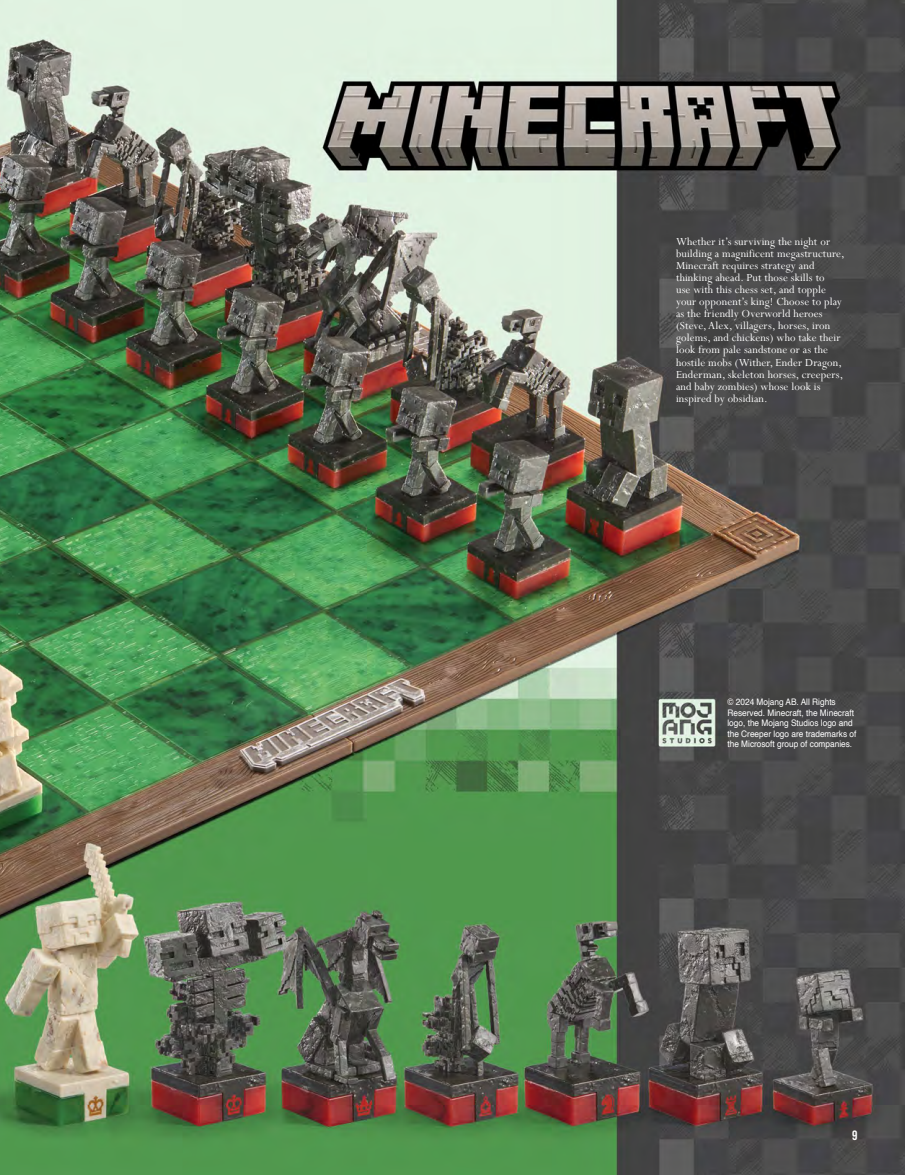
<style>
.page{position:relative;width:905px;height:1175px;background:#fff}
.page>*{position:absolute;margin:0;border:0;box-sizing:border-box;transform-origin:0 0}
.t1{font:13.5px "Bebas Neue";color:#fff}
.t2{font:12px/12px "Perpetua";letter-spacing:.01em;color:#fff}
.t3{font:9px/10.5px "Helvetica";color:#fff;scale:.92 1}
</style>
<div class="page">
<img style="left:0;top:0;width:904px;height:1174px">
<p class="t2" style="left:676px;top:236px;width:170px">Whether it’s surviving the night or building a magnificent megastructure, Minecraft requires strategy and thinking ahead. Put those skills to<br>use with this chess set, and topple your opponent’s king! Choose to play as the friendly Overworld heroes (Steve, Alex, villagers, horses, iron golems, and chickens) who take their look from pale sandstone or as the hostile mobs (Wither, Ender Dragon, Enderman, skeleton horses, creepers, and baby zombies) whose look is inspired by obsidian.</p>
<p class="t3" style="left:727px;top:697px;width:142px">© 2024 Mojang AB. All Rights Reserved. Minecraft, the Minecraft logo, the Mojang Studios logo and the Creeper logo are trademarks of the Microsoft group of companies.</p>
<p class="t1" style="left:852px;top:1127px;width:7px">9</p>
</div>
